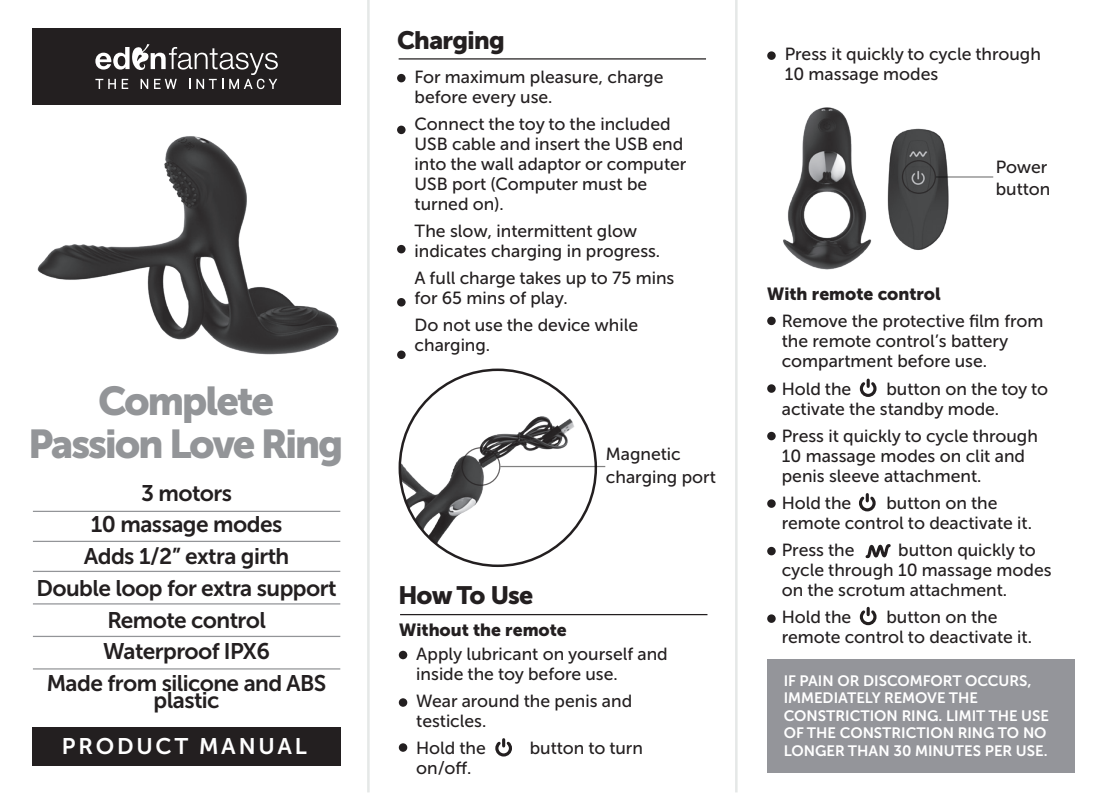
<style>
.page{position:relative;width:1106px;height:794px;background:#fff}
.page>*{position:absolute;margin:0;border:0;box-sizing:border-box;transform-origin:0 0}
.t1{font:40px/42.5px "Museo Sans Cyrl 900";letter-spacing:-.05em;color:#939598;text-align:center}
.t2{font:25px "Museo Sans Cyrl 900";letter-spacing:-.025em;color:#231f20}
.t3{font:22.5px/31.8px "Museo Sans Cyrl 700";letter-spacing:-.025em;color:#231f20;text-align:center}
.t4{font:22.5px "Museo Sans Cyrl 700";letter-spacing:.125em;color:#fff}
.t5{font:17.5px/20px "Museo Sans Cyrl 500";color:#231f20}
.t6{font:17.5px "Museo Sans Cyrl 900";color:#231f20}
.t7{font:15px/17.5px "Museo Sans Cyrl 700";color:#fff}
</style>
<div class="page">
<div style="left:32px;top:726px;width:309px;height:39px;background:#231f20"></div>
<div style="left:32px;top:28px;width:309px;height:77px;background:#231f20"></div>
<img style="left:37px;top:136px;width:302px;height:219px">
<svg style="left:95px;top:44px;width:183px;height:45px"></svg>
<hr style="left:400px;top:614px;width:307px;height:1px;background:#231f20">
<div style="left:767px;top:51px;width:8px;height:9px;background:#231f20;border-radius:50%"></div>
<hr style="left:33px;top:511px;width:307px;height:1px;background:#939598">
<hr style="left:367px;top:0;width:2px;height:792px;background:#e5e8e7">
<hr style="left:735px;top:0;width:2px;height:792px;background:#e5e8e7">
<hr style="left:33px;top:541px;width:307px;height:1px;background:#939598">
<hr style="left:33px;top:571px;width:307px;height:1px;background:#939598">
<hr style="left:33px;top:603px;width:307px;height:1px;background:#939598">
<hr style="left:398px;top:58px;width:308px;height:2px;background:#231f20">
<div style="left:397px;top:126px;width:8px;height:8px;background:#231f20;border-radius:50%"></div>
<div style="left:397px;top:298px;width:8px;height:8px;background:#231f20;border-radius:50%"></div>
<div style="left:397px;top:245px;width:8px;height:8px;background:#231f20;border-radius:50%"></div>
<div style="left:397px;top:74px;width:8px;height:8px;background:#231f20;border-radius:50%"></div>
<div style="left:397px;top:350px;width:8px;height:9px;background:#231f20;border-radius:50%"></div>
<div style="left:767px;top:317px;width:8px;height:8px;background:#231f20;border-radius:50%"></div>
<div style="left:767px;top:384px;width:8px;height:9px;background:#231f20;border-radius:50%"></div>
<svg style="left:859px;top:493px;width:17px;height:19px"></svg>
<div style="left:767px;top:432px;width:8px;height:8px;background:#231f20;border-radius:50%"></div>
<svg style="left:859px;top:378px;width:18px;height:19px"></svg>
<div style="left:767px;top:499px;width:8px;height:9px;background:#231f20;border-radius:50%"></div>
<div style="left:399px;top:651px;width:8px;height:8px;background:#231f20;border-radius:50%"></div>
<img style="left:400px;top:370px;width:196px;height:196px;border-radius:98px">
<hr style="left:500px;top:466px;width:105px;height:1px;background:#030303">
<div style="left:461px;top:447px;width:39px;height:39px;border:1px solid #231f20;border-radius:50%"></div>
<hr style="left:33px;top:636px;width:307px;height:1px;background:#939598">
<hr style="left:33px;top:668px;width:307px;height:1px;background:#939598">
<div style="left:399px;top:698px;width:8px;height:9px;background:#231f20;border-radius:50%"></div>
<div style="left:767px;top:659px;width:308px;height:113px;background:#94959a"></div>
<svg style="left:495px;top:738px;width:17px;height:19px"></svg>
<div style="left:399px;top:743px;width:8px;height:9px;background:#231f20;border-radius:50%"></div>
<svg style="left:859px;top:606px;width:18px;height:20px"></svg>
<div style="left:767px;top:547px;width:8px;height:8px;background:#231f20;border-radius:50%"></div>
<div style="left:767px;top:614px;width:8px;height:9px;background:#231f20;border-radius:50%"></div>
<img style="left:783px;top:107px;width:211px;height:163px">
<hr style="left:936px;top:176px;width:57px;height:2px;background:#030303">
<div style="left:901px;top:160px;width:35px;height:34px;border:1px solid #231f20;border-radius:50%"></div>
<svg style="left:865px;top:544px;width:26px;height:15px"></svg>
<h1 class="t1" style="left:29px;top:380px;width:316px">Complete<br>Passion Love Ring</h1>
<p class="t3" style="left:37px;top:477px;width:301px">3 motors<br>10 massage modes<br>Adds 1/2” extra girth<br>Double loop for extra support<br>Remote control<br>Waterproof IPX6<br>Made from silicone and ABS</p>
<p class="t3" style="left:154px;top:685px;width:67px">plastic</p>
<p class="t4" style="left:62px;top:734px;width:246px">PRODUCT MANUAL</p>
<h2 class="t2" style="left:397px;top:26px;width:109px">Charging</h2>
<p class="t5" style="left:414px;top:67px;width:250px">For maximum pleasure, charge before every use.</p>
<p class="t5" style="left:414px;top:114px;width:273px">Connect the toy to the included<br>USB cable and insert the USB end into the wall adaptor or computer<br>USB port (Computer must be turned on).</p>
<p class="t5" style="left:414px;top:221px;width:247px">The slow, intermittent glow indicates charging in progress.</p>
<p class="t5" style="left:414px;top:268px;width:261px">A full charge takes up to 75 mins for 65 mins of play.</p>
<p class="t5" style="left:414px;top:315px;width:225px">Do not use the device while charging.</p>
<h2 class="t2" style="left:398px;top:581px;width:136px">How To Use</h2>
<p class="t6" style="left:399px;top:619px;width:169px">Without the remote</p>
<p class="t5" style="left:606px;top:443px;width:111px;line-height:22.5px">Magnetic charging port</p>
<p class="t5" style="left:416px;top:644px;width:253px">Apply lubricant on yourself and inside the toy before use.</p>
<p class="t5" style="left:416px;top:691px;width:217px">Wear around the penis and testicles.</p>
<p class="t5" style="left:416px;top:738px;width:71px">Hold the</p>
<p class="t5" style="left:529px;top:738px;width:115px">button to turn</p>
<p class="t5" style="left:416px;top:758px;width:56px">on/off.</p>
<p class="t5" style="left:784px;top:44px;width:258px">Press it quickly to cycle through<br>10 massage modes</p>
<p class="t6" style="left:767px;top:284px;width:175px">With remote control</p>
<p class="t5" style="left:995px;top:156px;width:56px;line-height:22.5px">Power button</p>
<p class="t5" style="left:781px;top:311px;width:263px">Remove the protective film from the remote control’s battery compartment before use.</p>
<p class="t5" style="left:781px;top:379px;width:71px">Hold the</p>
<p class="t5" style="left:781px;top:379px;width:268px;text-indent:105px">button on the toy to activate the standby mode.</p>
<p class="t5" style="left:781px;top:426px;width:258px">Press it quickly to cycle through<br>10 massage modes оn clit and penis sleeve attachment.</p>
<p class="t5" style="left:781px;top:493px;width:71px">Hold the</p>
<p class="t5" style="left:781px;top:493px;width:252px;text-indent:105px">button on the remote control to deactivate it.</p>
<p class="t5" style="left:781px;top:540px;width:74px">Press the</p>
<p class="t5" style="left:781px;top:540px;width:271px;text-indent:116px">button quickly to cycle through 10 massage modes оn the scrotum attachment.</p>
<p class="t5" style="left:781px;top:607px;width:71px">Hold the</p>
<p class="t5" style="left:781px;top:607px;width:252px;text-indent:105px">button on the remote control to deactivate it.</p>
<p class="t7" style="left:783px;top:672px;width:267px">IF PAIN OR DISCOMFORT OCCURS,<br>IMMEDIATELY REMOVE THE<br>CONSTRICTION RING. LIMIT THE USE<br>OF THE CONSTRICTION RING TO NO<br>LONGER THAN 30 MINUTES PER USE.</p>
</div>
